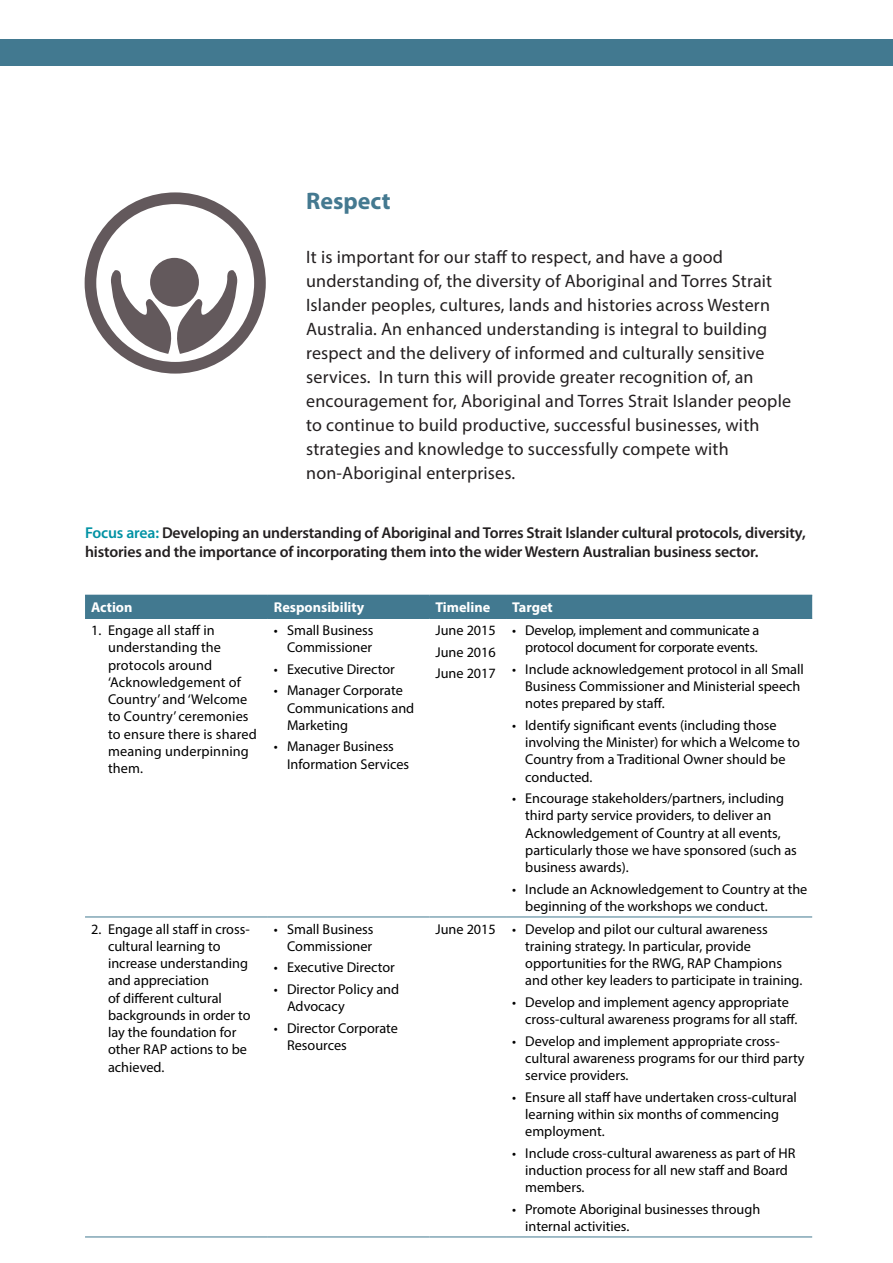
<style>
.page{position:relative;width:893px;height:1263px;background:#fff}
.page>*{position:absolute;margin:0;border:0;box-sizing:border-box;transform-origin:0 0}
.t1{font:700 24px "Myriad Pro";color:#447990}
.t2{font:18px/24px "Myriad Pro";letter-spacing:.01em;color:#231f20}
.t3{font:600 15.75px/18.8px "Myriad Pro";letter-spacing:-.01em;color:#231f20}
.t4{font:14.25px/17.2px "Myriad Pro";color:#000}
.t5{font:700 14.25px "Myriad Pro";color:#fff}
.s1{color:#0092a4}
</style>
<div class="page">
<div style="left:0;top:40px;width:893px;height:26px;background:#427990"></div>
<div style="left:85px;top:596px;width:727px;height:22px;background:#427990"></div>
<hr style="left:85px;top:595px;width:183px;height:1px;background:#427990">
<hr style="left:268px;top:595px;width:161px;height:1px;background:#427990">
<hr style="left:429px;top:595px;width:77px;height:1px;background:#427990">
<hr style="left:506px;top:595px;width:306px;height:1px;background:#427990">
<hr style="left:85px;top:618px;width:183px;height:1px;background:#427990">
<hr style="left:268px;top:618px;width:161px;height:1px;background:#427990">
<hr style="left:429px;top:618px;width:77px;height:1px;background:#427990">
<hr style="left:506px;top:618px;width:306px;height:1px;background:#427990">
<hr style="left:85px;top:916px;width:183px;height:1px;background:#427990">
<hr style="left:268px;top:916px;width:161px;height:1px;background:#427990">
<hr style="left:429px;top:916px;width:77px;height:1px;background:#427990">
<hr style="left:506px;top:916px;width:306px;height:1px;background:#427990">
<hr style="left:85px;top:1236px;width:183px;height:1px;background:#427990">
<hr style="left:268px;top:1236px;width:161px;height:1px;background:#427990">
<hr style="left:429px;top:1236px;width:77px;height:1px;background:#427990">
<hr style="left:506px;top:1236px;width:306px;height:1px;background:#427990">
<div style="left:85px;top:192px;width:181px;height:182px;border:12px solid #63595c;border-radius:50%"></div>
<div style="left:150px;top:258px;width:49px;height:49px;background:#63595c;border-radius:50%"></div>
<svg style="left:111px;top:269px;width:126px;height:85px"></svg>
<p class="t1" style="left:306px;top:186px;width:86px">Respect</p>
<p class="t2" style="left:306px;top:245px;width:486px">It is important for our staff to respect, and have a good understanding of, the diversity of Aboriginal and Torres Strait Islander peoples, cultures, lands and histories across Western Australia. An enhanced understanding is integral to building respect and the delivery of informed and culturally sensitive services. In turn this will provide greater recognition of, an encouragement for, Aboriginal and Torres Strait Islander people to continue to build productive, successful businesses, with strategies and knowledge to successfully compete with non-Aboriginal enterprises.</p>
<p class="t3" style="left:85px;top:524px;width:722px"><span class="s1">Focus area:</span> Developing an understanding of Aboriginal and Torres Strait Islander cultural protocols, diversity, histories and the importance of incorporating them into the wider Western Australian business sector.</p>
<p class="t5" style="left:91px;top:598px;width:43px">Action</p>
<p class="t5" style="left:274px;top:598px;width:92px">Responsibility</p>
<p class="t5" style="left:435px;top:598px;width:56px">Timeline</p>
<p class="t5" style="left:512px;top:598px;width:42px">Target</p>
<p class="t4" style="left:108px;top:621px;width:150px;text-indent:-17px">1. Engage all staff in understanding the protocols around ‘Acknowledgement of<br>Country’ and ‘Welcome to Country’ ceremonies to ensure there is shared meaning underpinning them.</p>
<p class="t4" style="left:274px;top:621px;width:101px;text-align:right">• Small Business<br>Commissioner</p>
<p class="t4" style="left:512px;top:621px;width:249px;text-align:right">• Develop, implement and communicate a protocol document for corporate events.</p>
<p class="t4" style="left:525px;top:660px;width:280px;text-indent:-13px">• Include acknowledgement protocol in all Small<br>Business Commissioner and Ministerial speech notes prepared by staff.</p>
<p class="t4" style="left:525px;top:716px;width:276px;text-indent:-13px">• Identify significant events (including those involving the Minister) for which a Welcome to Country from a Traditional Owner should be conducted.</p>
<p class="t4" style="left:525px;top:789px;width:273px;text-indent:-13px">• Encourage stakeholders/partners, including third party service providers, to deliver an Acknowledgement of Country at all events, particularly those we have sponsored (such as business awards).</p>
<p class="t4" style="left:525px;top:880px;width:284px;text-indent:-13px">• Include an Acknowledgement to Country at the beginning of the workshops we conduct.</p>
<p class="t4" style="left:435px;top:621px;width:62px">June 2015</p>
<p class="t4" style="left:435px;top:643px;width:62px">June 2016</p>
<p class="t4" style="left:435px;top:664px;width:62px">June 2017</p>
<p class="t4" style="left:274px;top:660px;width:123px">• Executive Director</p>
<p class="t4" style="left:287px;top:682px;width:129px;text-indent:-13px">• Manager Corporate<br>Communications and<br>Marketing</p>
<p class="t4" style="left:287px;top:738px;width:124px;text-indent:-13px">• Manager Business<br>Information Services</p>
<p class="t4" style="left:108px;top:920px;width:144px;text-indent:-17px">2. Engage all staff in cross&shy;cultural learning to increase understanding and appreciation<br>of different cultural backgrounds in order to lay the foundation for other RAP actions to be achieved.</p>
<p class="t4" style="left:274px;top:920px;width:101px;text-align:right">• Small Business<br>Commissioner</p>
<p class="t4" style="left:274px;top:959px;width:123px">• Executive Director</p>
<p class="t4" style="left:287px;top:980px;width:114px;text-indent:-13px">• Director Policy and<br>Advocacy</p>
<p class="t4" style="left:287px;top:1019px;width:112px;text-indent:-13px">• Director Corporate<br>Resources</p>
<p class="t4" style="left:435px;top:920px;width:62px">June 2015</p>
<p class="t4" style="left:525px;top:920px;width:279px;text-indent:-13px">• Develop and pilot our cultural awareness training strategy. In particular, provide opportunities for the RWG, RAP Champions and other key leaders to participate in training.</p>
<p class="t4" style="left:525px;top:993px;width:274px;text-indent:-13px">• Develop and implement agency appropriate cross-cultural awareness programs for all staff.</p>
<p class="t4" style="left:525px;top:1032px;width:281px;text-indent:-13px">• Develop and implement appropriate cross&shy;cultural awareness programs for our third party service providers.</p>
<p class="t4" style="left:525px;top:1088px;width:273px;text-indent:-13px">• Ensure all staff have undertaken cross-cultural learning within six months of commencing employment.</p>
<p class="t4" style="left:525px;top:1144px;width:272px;text-indent:-13px">• Include cross-cultural awareness as part of HR induction process for all new staff and Board members.</p>
<p class="t4" style="left:525px;top:1200px;width:236px;text-indent:-13px">• Promote Aboriginal businesses through internal activities.</p>
</div>
